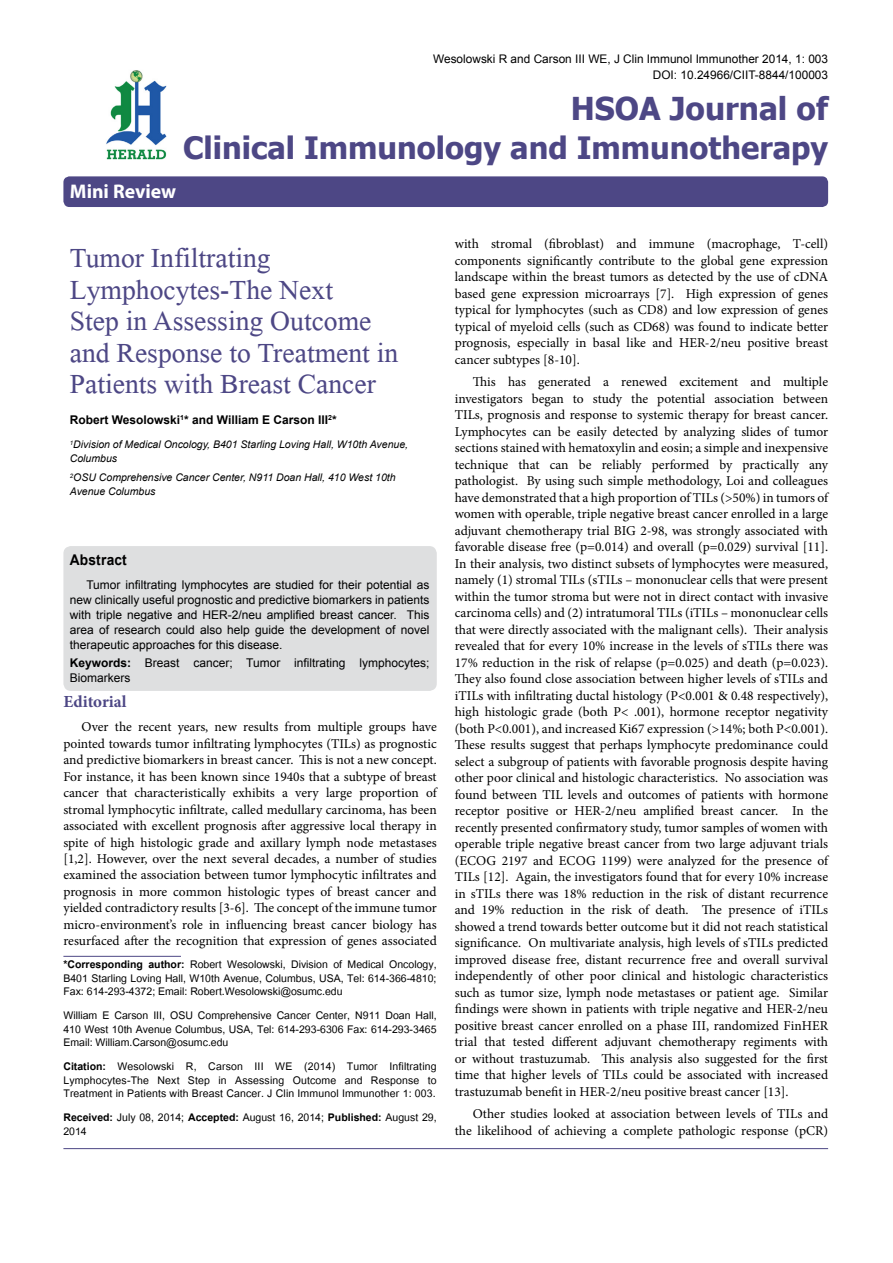
<style>
.page{position:relative;width:893px;height:1263px;background:#fff}
.page>*{position:absolute;margin:0;border:0;box-sizing:border-box;transform-origin:0 0}
.t1{font:41.25px/31.5px "Microsoft Himalaya";color:#4d4785}
.t2{font:700 31.5px "Tahoma";color:#4d4785}
.t3{font:700 30.75px "Tahoma";color:#4d4785}
.t4{font:700 19.8px "Myriad Hebrew";color:#fff}
.t5{font:700 16.95px "Minion Pro";color:#4d4785}
.t6{font:700 14.85px "Arial";letter-spacing:.015em;color:#000;scale:.93 1}
.t7{font:14.7px/13.5px "Utsaah";color:#000;text-align:justify}
.t8{font:13.5px/16.5px "Minion Pro";color:#000;text-align:justify}
.t9{font:12px/15px "Arial";color:#000;text-align:justify}
.t10{font:700 12px "Arial";color:#000}
.t11{font:11.85px/16.5px "Arial";color:#000;text-align:right}
.t12{font:italic 10.5px/13.5px "Arial";color:#000}
.s1{font-weight:700}
</style>
<div class="page">
<div style="left:63px;top:176px;width:765px;height:31px;background:#4d4785;border-radius:6px"></div>
<div style="left:63px;top:546px;width:374px;height:145px;background:#dedfe0;border-radius:8px"></div>
<hr style="left:63px;top:956px;width:118px;height:1px;background:#4d4785">
<img style="left:106px;top:70px;width:61px;height:90px">
<hr style="left:63px;top:1148px;width:765px;height:1px;background:#4d4785">
<h3 class="t4" style="left:70px;top:180px;width:108px">Mini Review</h3>
<p class="t11" style="left:433px;top:50px;width:396px">Wesolowski R and Carson III WE, J Clin Immunol Immunother 2014, 1: 003<br>DOI: 10.24966/CIIT-8844/100003</p>
<h2 class="t2" style="left:571px;top:86px;width:259px">HSOA Journal of</h2>
<h3 class="t3" style="left:183px;top:126px;width:647px">Clinical Immunology and Immunotherapy</h3>
<h1 class="t1" style="left:70px;top:237px;width:330px">Tumor Infiltrating<br>Lymphocytes-The Next<br>Step in Assessing Outcome and Response to Treatment in<br>Patients with Breast Cancer</h1>
<p class="t10" style="left:70px;top:412px;width:268px">Robert Wesolowski<sup>1</sup>* and William E Carson III<sup>2</sup>*</p>
<p class="t12" style="left:70px;top:438px;width:340px"><sup>1</sup>Division of Medical Oncology, B401 Starling Loving Hall, W10th Avenue,<br>Columbus</p>
<p class="t12" style="left:70px;top:471px;width:327px"><sup>2</sup>OSU Comprehensive Cancer Center, N911 Doan Hall, 410 West 10th<br>Avenue Columbus</p>
<p class="t6" style="left:70px;top:550px;width:63px">Abstract</p>
<p class="t9" style="left:70px;top:578px;width:361px;text-indent:16px">Tumor infiltrating lymphocytes are studied for their potential as new clinically useful prognostic and predictive biomarkers in patients with triple negative and HER-2/neu amplified breast cancer. This area of research could also help guide the development of novel therapeutic approaches for this disease.</p>
<p class="t9" style="left:70px;top:656px;width:361px"><span class="s1">Keywords:</span> Breast cancer; Tumor infiltrating lymphocytes;<br>Biomarkers</p>
<p class="t5" style="left:63px;top:690px;width:65px">Editorial</p>
<p class="t8" style="left:63px;top:718px;width:375px;text-indent:18px">Over the recent years, new results from multiple groups have pointed towards tumor infiltrating lymphocytes (TILs) as prognostic and predictive biomarkers in breast cancer. This is not a new concept.<br>For instance, it has been known since 1940s that a subtype of breast cancer that characteristically exhibits a very large proportion of stromal lymphocytic infiltrate, called medullary carcinoma, has been associated with excellent prognosis after aggressive local therapy in spite of high histologic grade and axillary lymph node metastases [1,2]. However, over the next several decades, a number of studies examined the association between tumor lymphocytic infiltrates and prognosis in more common histologic types of breast cancer and yielded contradictory results [3-6]. The concept of the immune tumor micro-environment’s role in influencing breast cancer biology has resurfaced after the recognition that expression of genes associated</p>
<p class="t7" style="left:63px;top:959px;width:375px"><span class="s1">*Corresponding author:</span> Robert Wesolowski, Division of Medical Oncology, B401 Starling Loving Hall, W10th Avenue, Columbus, USA, Tel: 614-366-4810; Fax: 614-293-4372; Email: Robert.Wesolowski@osumc.edu</p>
<p class="t7" style="left:63px;top:1010px;width:375px">William E Carson III, OSU Comprehensive Cancer Center, N911 Doan Hall, 410 West 10th Avenue Columbus, USA, Tel: 614-293-6306 Fax: 614-293-3465<br>Email: William.Carson@osumc.edu</p>
<p class="t7" style="left:63px;top:1061px;width:375px"><span class="s1">Citation:</span> Wesolowski R, Carson III WE (2014) Tumor Infiltrating Lymphocytes-The Next Step in Assessing Outcome and Response to Treatment in Patients with Breast Cancer. J Clin Immunol Immunother 1: 003.</p>
<p class="t7" style="left:63px;top:1112px;width:375px"><span class="s1">Received:</span> July 08, 2014; <span class="s1">Accepted:</span> August 16, 2014; <span class="s1">Published:</span> August 29,<br>2014</p>
<p class="t8" style="left:455px;top:236px;width:375px">with stromal (fibroblast) and immune (macrophage, T-cell) components significantly contribute to the global gene expression landscape within the breast tumors as detected by the use of cDNA based gene expression microarrays [7]. High expression of genes typical for lymphocytes (such as CD8) and low expression of genes typical of myeloid cells (such as CD68) was found to indicate better prognosis, especially in basal like and HER-2/neu positive breast cancer subtypes [8-10].</p>
<p class="t8" style="left:455px;top:374px;width:375px;text-indent:18px">This has generated a renewed excitement and multiple investigators began to study the potential association between TILs, prognosis and response to systemic therapy for breast cancer.<br>Lymphocytes can be easily detected by analyzing slides of tumor sections stained with hematoxylin and eosin; a simple and inexpensive technique that can be reliably performed by practically any pathologist. By using such simple methodology, Loi and colleagues have demonstrated that a high proportion of TILs (&gt;50%) in tumors of women with operable, triple negative breast cancer enrolled in a large adjuvant chemotherapy trial BIG 2-98, was strongly associated with favorable disease free (p=0.014) and overall (p=0.029) survival [11].<br>In their analysis, two distinct subsets of lymphocytes were measured, namely (1) stromal TILs (sTILs – mononuclear cells that were present within the tumor stroma but were not in direct contact with invasive carcinoma cells) and (2) intratumoral TILs (iTILs – mononuclear cells that were directly associated with the malignant cells). Their analysis revealed that for every 10% increase in the levels of sTILs there was 17% reduction in the risk of relapse (p=0.025) and death (p=0.023).<br>They also found close association between higher levels of sTILs and iTILs with infiltrating ductal histology (P&lt;0.001 &amp; 0.48 respectively), high histologic grade (both P&lt; .001), hormone receptor negativity (both P&lt;0.001), and increased Ki67 expression (&gt;14%; both P&lt;0.001).<br>These results suggest that perhaps lymphocyte predominance could select a subgroup of patients with favorable prognosis despite having other poor clinical and histologic characteristics. No association was found between TIL levels and outcomes of patients with hormone receptor positive or HER-2/neu amplified breast cancer. In the recently presented confirmatory study, tumor samples of women with operable triple negative breast cancer from two large adjuvant trials (ECOG 2197 and ECOG 1199) were analyzed for the presence of TILs [12]. Again, the investigators found that for every 10% increase in sTILs there was 18% reduction in the risk of distant recurrence and 19% reduction in the risk of death. The presence of iTILs showed a trend towards better outcome but it did not reach statistical significance. On multivariate analysis, high levels of sTILs predicted improved disease free, distant recurrence free and overall survival independently of other poor clinical and histologic characteristics such as tumor size, lymph node metastases or patient age. Similar findings were shown in patients with triple negative and HER-2/neu positive breast cancer enrolled on a phase III, randomized FinHER trial that tested different adjuvant chemotherapy regiments with or without trastuzumab. This analysis also suggested for the first time that higher levels of TILs could be associated with increased trastuzumab benefit in HER-2/neu positive breast cancer [13].</p>
<p class="t8" style="left:455px;top:1106px;width:375px;text-align:right">Other studies looked at association between levels of TILs and the likelihood of achieving a complete pathologic response (pCR)</p>
</div>
